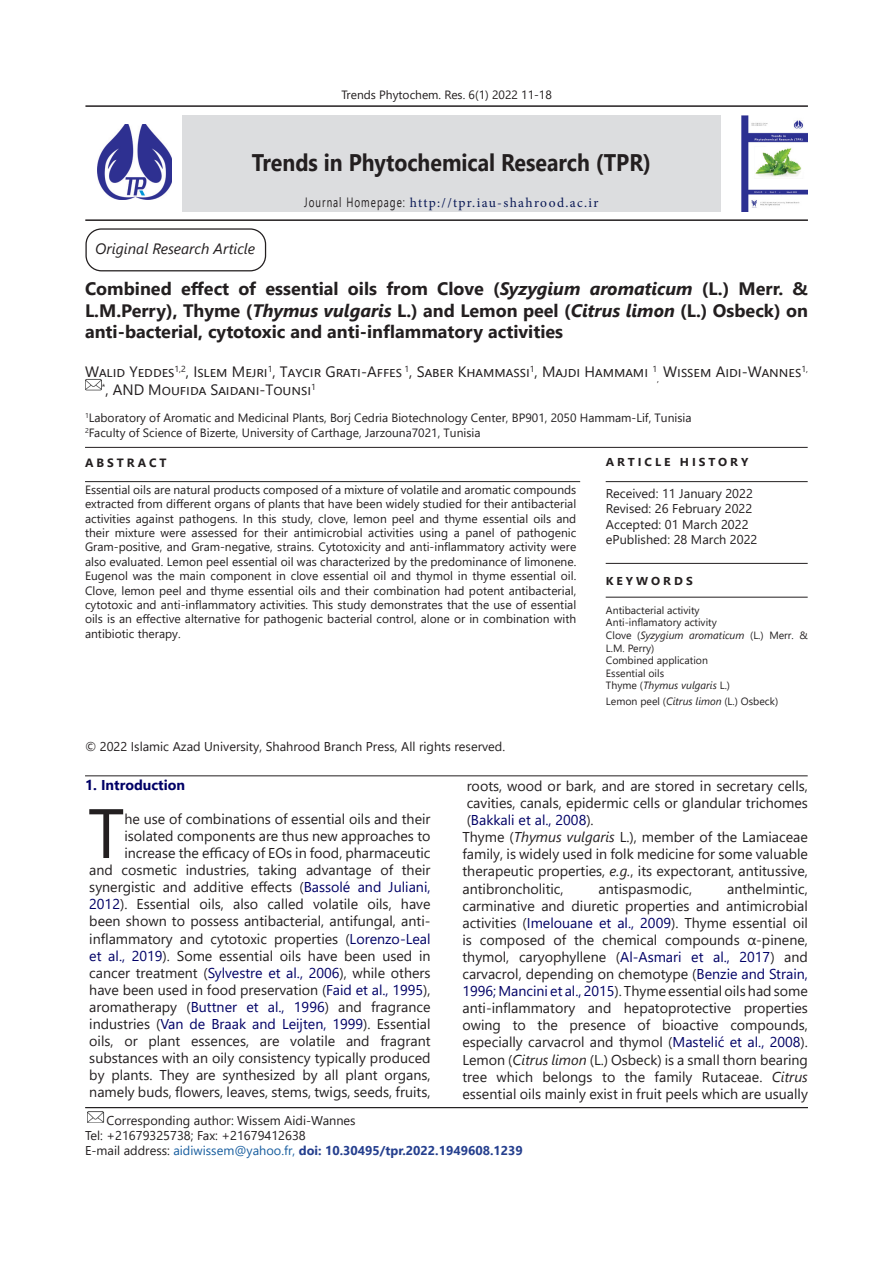
<style>
.page{position:relative;width:893px;height:1263px;background:#fff}
.page>*{position:absolute;margin:0;border:0;box-sizing:border-box;transform-origin:0 0}
.标-2{font:69.75px "Segoe UI";color:#231f20}
.t1{font:700 24px "Segoe UI";color:#231f20;scale:.89 1}
.作者-1___小五_非倾斜{font:700 18px/21.6px "Segoe UI";color:#231f20;text-align:justify}
.作者-1___小五_非倾斜-2{font:15px/18px "Segoe UI";color:#231f20}
.t2{font:italic 15px "Segoe UI";color:#231f20}
.标-2-2{font:14.25px/17.1px "Segoe UI";color:#231f20;text-align:justify}
.标-2-3{font:700 14.25px "Segoe UI";color:#006}
.t3{font:13.5px "Minion Pro";letter-spacing:.095em;color:#091855}
.Main_Text{font:12.75px "Segoe UI";color:#231f20}
.Corresponding_Author{font:12.75px "Segoe UI";color:#231f20}
.Corresponding_Author-2{font:700 12.75px "Segoe UI";color:#253f8e}
.作者-1___小五_非倾斜-3{font:12px/14.4px "Segoe UI";color:#231f20;text-align:justify}
.t4{font:700 12px "Segoe UI";letter-spacing:.25em;color:#231f20}
.t5{font:700 11.4px "Segoe UI";letter-spacing:.25em;color:#231f20;scale:1.05 1}
.作者-1___小五_非倾斜-4{font:10.5px/12.6px "Segoe UI";color:#231f20}
.作者-1___小五_非倾斜-5{font:italic 10.5px "Segoe UI";color:#231f20}
.s1{font-family:"Segoe UI";color:#231f20}
.s2{font-style:italic}
.s3{font-style:normal}
.s4{color:#006}
.s5{font-weight:400;color:#231f20}
.s6{font-weight:400;color:#175d9e}
</style>
<div class="page">
<div style="left:182px;top:116px;width:539px;height:96px;background:#dcdddf"></div>
<hr style="left:85px;top:219px;width:723px;height:2px;background:#231f20">
<hr style="left:85px;top:105px;width:723px;height:2px;background:#231f20">
<div style="left:85px;top:228px;width:181px;height:43px;border:1px solid #231f20;border-radius:15px"></div>
<hr style="left:85px;top:775px;width:723px;height:1px;background:#231f20">
<hr style="left:606px;top:563px;width:202px;height:1px;background:#231f20">
<hr style="left:606px;top:597px;width:202px;height:1px;background:#231f20">
<hr style="left:85px;top:1107px;width:723px;height:1px;background:#231f20">
<hr style="left:85px;top:447px;width:723px;height:1px;background:#231f20">
<hr style="left:85px;top:481px;width:495px;height:1px;background:#231f20">
<hr style="left:606px;top:481px;width:202px;height:1px;background:#231f20">
<img style="left:97px;top:125px;width:74px;height:75px">
<img style="left:741px;top:116px;width:67px;height:96px">
<img style="left:85px;top:379px;width:17px;height:11px">
<img style="left:87px;top:1111px;width:17px;height:12px">
<p class="作者-1___小五_非倾斜-3" style="left:341px;top:86px;width:212px">Trends Phytochem. Res. 6(1) 2022 11-18</p>
<h2 class="t1" style="left:252px;top:140px;width:450px">Trends in Phytochemical Research (TPR)</h2>
<p class="t3" style="left:304px;top:194px;width:296px"><span class="s1">Journal Homepage:</span> http://tpr.iau-shahrood.ac.ir</p>
<p class="t2" style="left:95px;top:235px;width:161px">Original Research Article</p>
<p class="作者-1___小五_非倾斜" style="left:85px;top:276px;width:724px">Combined effect of essential oils from Clove (<span class="s2">Syzygium aromaticum</span> (L.) Merr. &amp; L.M.Perry), Thyme (<span class="s2">Thymus vulgaris</span> L.) and Lemon peel (<span class="s2">Citrus limon</span> (L.) Osbeck) on anti-bacterial, cytotoxic and anti-inflammatory activities</p>
<p class="作者-1___小五_非倾斜-2" style="left:102px;top:361px;width:708px;text-indent:-17px">Walid Yeddes<sup>1,2</sup>, Islem Mejri<sup>1</sup>, Taycir Grati-Affes <sup>1</sup>, Saber Khammassi<sup>1</sup>, Majdi Hammami <sup>1</sup><sub>,</sub> Wissem Aidi-Wannes<sup>1, *</sup>, AND Moufida Saidani-Tounsi<sup>1</sup></p>
<p class="作者-1___小五_非倾斜-3" style="left:85px;top:410px;width:608px"><sup>1</sup>Laboratory of Aromatic and Medicinal Plants, Borj Cedria Biotechnology Center, BP901, 2050 Hammam-Lif, Tunisia</p>
<p class="作者-1___小五_非倾斜-3" style="left:85px;top:424px;width:397px"><sup>2</sup>Faculty of Science of Bizerte, University of Carthage, Jarzouna7021, Tunisia</p>
<p class="t4" style="left:85px;top:451px;width:83px">ABSTRACT</p>
<p class="t5" style="left:606px;top:451px;width:137px">ARTICLE HISTORY</p>
<p class="作者-1___小五_非倾斜-3" style="left:85px;top:481px;width:493px">Essential oils are natural products composed of a mixture of volatile and aromatic compounds extracted from different organs of plants that have been widely studied for their antibacterial activities against pathogens. In this study, clove, lemon peel and thyme essential oils and their mixture were assessed for their antimicrobial activities using a panel of pathogenic Gram-positive, and Gram-negative, strains. Cytotoxicity and anti-inflammatory activity were also evaluated. Lemon peel essential oil was characterized by the predominance of limonene.<br>Eugenol was the main component in clove essential oil and thymol in thyme essential oil.<br>Clove, lemon peel and thyme essential oils and their combination had potent antibacterial, cytotoxic and anti-inflammatory activities. This study demonstrates that the use of essential oils is an effective alternative for pathogenic bacterial control, alone or in combination with antibiotic therapy.</p>
<p class="Main_Text" style="left:606px;top:482px;width:148px">Received: 11 January 2022</p>
<p class="Main_Text" style="left:606px;top:497px;width:148px">Revised: 26 February 2022</p>
<p class="Main_Text" style="left:606px;top:512px;width:144px">Accepted: 01 March 2022</p>
<p class="Main_Text" style="left:606px;top:527px;width:153px">ePublished: 28 March 2022</p>
<p class="t5" style="left:606px;top:570px;width:84px">KEYWORDS</p>
<p class="作者-1___小五_非倾斜-4" style="left:606px;top:603px;width:95px">Antibacterial activity</p>
<p class="作者-1___小五_非倾斜-4" style="left:606px;top:615px;width:112px">Anti-inflamatory activity</p>
<p class="作者-1___小五_非倾斜-4" style="left:606px;top:628px;width:203px">Clove (<span class="s2">Syzygium aromaticum</span> (L.) Merr. &amp;<br>L.M. Perry)</p>
<p class="作者-1___小五_非倾斜-4" style="left:606px;top:653px;width:104px">Combined application</p>
<p class="作者-1___小五_非倾斜-4" style="left:606px;top:666px;width:60px">Essential oils</p>
<p class="作者-1___小五_非倾斜-5" style="left:606px;top:676px;width:126px"><span class="s3">Thyme (</span>Thymus vulgaris <span class="s3">L.)</span></p>
<p class="作者-1___小五_非倾斜-4" style="left:606px;top:694px;width:174px">Lemon peel (<span class="s2">Citrus limon</span> (L.) Osbeck)</p>
<p class="Main_Text" style="left:85px;top:735px;width:422px">© 2022 Islamic Azad University, Shahrood Branch Press, All rights reserved.</p>
<p class="标-2-3" style="left:85px;top:771px;width:102px">1. Introduction</p>
<p class="标-2" style="left:88px;top:767px;width:38px">T</p>
<p class="标-2-2" style="left:467px;top:776px;width:343px">roots, wood or bark, and are stored in secretary cells, cavities, canals, epidermic cells or glandular trichomes (<span class="s4">Bakkali et al., 2008</span>).</p>
<p class="标-2-2" style="left:462px;top:827px;width:347px">Thyme (<span class="s2">Thymus vulgaris</span> L.), member of the Lamiaceae family, is widely used in folk medicine for some valuable therapeutic properties, <span class="s2">e.g.</span>, its expectorant, antitussive, antibroncholitic,</p>
<p class="标-2-2" style="left:89px;top:809px;width:343px;text-align:right">he use of combinations of essential oils and their isolated components are thus new approaches to increase the efficacy of EOs in food, pharmaceutic<br>and cosmetic industries, taking advantage of their synergistic and additive effects (<span class="s4">Bassolé and Juliani, 2012</span>). Essential oils, also called volatile oils, have been shown to possess antibacterial, antifungal, anti&shy;inflammatory and cytotoxic properties (<span class="s4">Lorenzo-Leal et al., 2019</span>). Some essential oils have been used in cancer treatment (<span class="s4">Sylvestre et al., 2006</span>), while others have been used in food preservation (<span class="s4">Faid et al., 1995</span>), aromatherapy (<span class="s4">Buttner et al., 1996</span>) and fragrance industries (<span class="s4">Van de Braak and Leijten, 1999</span>). Essential oils, or plant essences, are volatile and fragrant substances with an oily consistency typically produced by plants. They are synthesized by all plant organs, namely buds, flowers, leaves, stems, twigs, seeds, fruits,</p>
<p class="标-2-2" style="left:462px;top:879px;width:347px;text-indent:265px">anthelmintic, carminative and diuretic properties and antimicrobial activities (<span class="s4">Imelouane et al., 2009</span>). Thyme essential oil is composed of the chemical compounds α-pinene, thymol, caryophyllene (<span class="s4">Al-Asmari et al., 2017</span>) and carvacrol, depending on chemotype (<span class="s4">Benzie and Strain, 1996; Mancini et al., 2015</span>). Thyme essential oils had some anti-inflammatory and hepatoprotective properties owing to the presence of bioactive compounds, especially carvacrol and thymol (<span class="s4">Mastelić et al., 2008</span>).</p>
<p class="标-2-2" style="left:462px;top:1050px;width:347px">Lemon (<span class="s2">Citrus limon</span> (L.) Osbeck) is a small thorn bearing tree which belongs to the family Rutaceae. <span class="s2">Citrus </span>essential oils mainly exist in fruit peels which are usually</p>
<p class="标-2-2" style="left:599px;top:879px;width:95px">antispasmodic,</p>
<p class="Corresponding_Author" style="left:107px;top:1108px;width:251px">Corresponding author: Wissem Aidi-Wannes</p>
<p class="Corresponding_Author" style="left:85px;top:1123px;width:222px">Tel: +21679325738; Fax: +21679412638</p>
<p class="Corresponding_Author-2" style="left:85px;top:1139px;width:439px"><span class="s5">E-mail address:</span> <span class="s6">aidiwissem@yahoo.fr,</span> doi: 10.30495/tpr.2022.1949608.1239</p>
</div>
